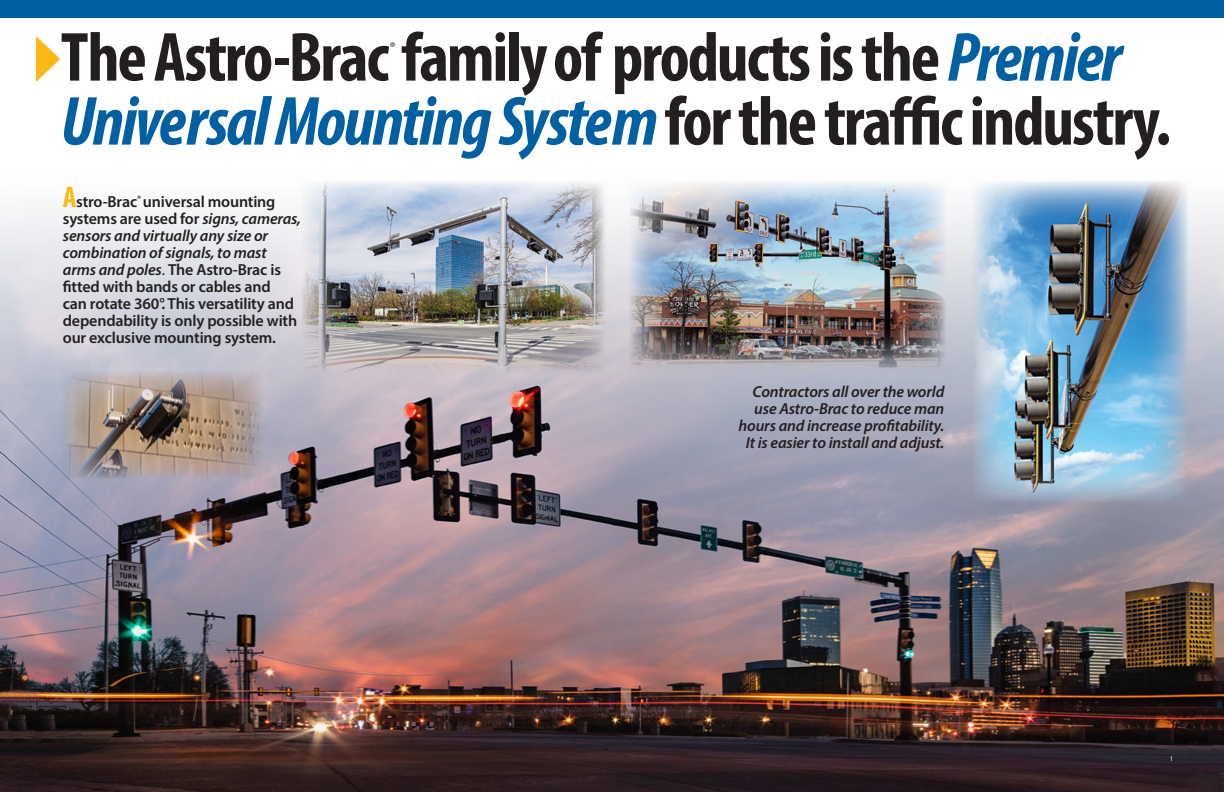
<style>
.page{position:relative;width:1224px;height:792px;background:#fff}
.page>*{position:absolute;margin:0;border:0;box-sizing:border-box;transform-origin:0 0}
.t1{font:italic 700 condensed 70.2px "Myriad Pro";letter-spacing:-.03em;color:#0160a1}
.t2{font:700 condensed 70.2px "Myriad Pro";letter-spacing:-.03em;color:#231f20}
.t3{font:600 16px/17px "Myriad Pro";letter-spacing:-.01em;color:#231f20}
.t4{font:italic 600 16px/17px "Myriad Pro";letter-spacing:-.01em;color:#231f20;text-align:right}
.t5{font:condensed 14.1px "Myriad Pro";color:#231f20}
.t6{font:7px "Myriad Pro";color:#fff}
.s1{font-style:italic;color:#0160a1}
.s2{font-style:normal;color:#231f20}
.s3{font-weight:700;font-stretch:condensed;font-size:30px;color:#fcb814}
.s4{font-style:italic}
.s5{font-weight:400}
</style>
<div class="page">
<img style="left:0;top:198px;width:1224px;height:594px">
<svg style="left:36px;top:36px;width:24px;height:46px"></svg>
<div style="left:612px;top:0;width:612px;height:18px;background:#0160a1"></div>
<div style="left:0;top:0;width:612px;height:18px;background:#0160a1"></div>
<img style="left:972px;top:181px;width:216px;height:322px">
<img style="left:63px;top:370px;width:200px;height:108px">
<img style="left:301px;top:181px;width:306px;height:193px">
<img style="left:629px;top:182px;width:316px;height:190px">
<p class="t2" style="left:61px;top:13px;width:1063px">The Astro-Brac family of products is the <span class="s1">Premier</span></p>
<p class="t1" style="left:61px;top:78px;width:1112px">Universal Mounting System <span class="s2">for the traffic industry.</span></p>
<p class="t5" style="left:390px;top:39px;width:7px">®</p>
<p class="t3" style="left:63px;top:193px;width:240px"><span class="s3">A</span>stro-Brac<sup>®</sup> universal mounting systems are used for <span class="s4">signs, cameras, sensors and virtually any size or combination of signals, to mast arms and poles</span><span class="s5">.</span> The Astro-Brac is fitted with bands or cables and<br>can rotate 360°. This versatility and dependability is only possible with our exclusive mounting system.</p>
<p class="t4" style="left:739px;top:383px;width:207px">Contractors all over the world use Astro-Brac to reduce man hours and increase profitability.</p>
<p class="t4" style="left:746px;top:434px;width:200px">It is easier to install and adjust.</p>
<p class="t6" style="left:1170px;top:755px;width:5px">1</p>
</div>
